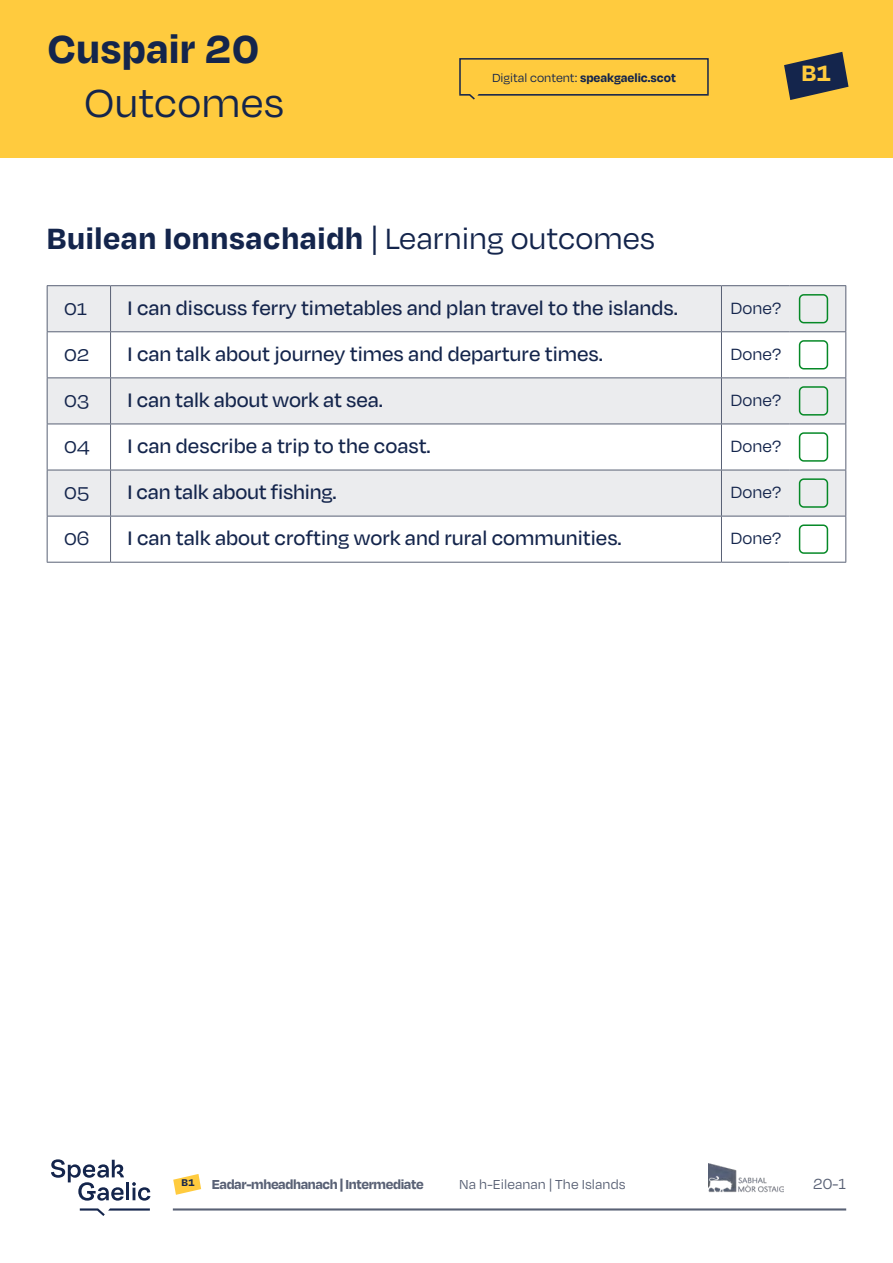
<style>
.page{position:relative;width:893px;height:1263px;background:#fff}
.page>*{position:absolute;margin:0;border:0;box-sizing:border-box;transform-origin:0 0}
.t1{font:700 45px "Degular";letter-spacing:.005em;color:#14254c}
.t2{font:45px "Degular";letter-spacing:.005em;color:#14254c}
.t3{font:700 33.75px "Degular";letter-spacing:.02em;color:#14254c}
.t4{font:700 25.5px "Degular";color:#ffcb3e}
.t5{font:500 22.5px "Degular";color:#14254c}
.t6{font:22.5px "Degular";color:#14254c}
.t7{font:18.75px "Degular";letter-spacing:.005em;color:#14254c}
.t8{font:16.8px "Degular";color:#596175}
.t9{font:700 15px "Degular";letter-spacing:-.025em;color:#596175}
.t10{font:15px "Degular";letter-spacing:.005em;color:#596175}
.t11{font:700 13.5px "Degular";color:#14254c}
.t12{font:700 11.25px "Degular";color:#14254c}
.s1{font-weight:400}
</style>
<div class="page">
<img style="left:709px;top:1163px;width:75px;height:29px">
<hr style="left:126px;top:1182px;width:3px;height:18px;background:#14254c">
<svg style="left:132px;top:1182px;width:19px;height:18px"></svg>
<svg style="left:51px;top:1159px;width:73px;height:41px"></svg>
<svg style="left:80px;top:1208px;width:70px;height:8px"></svg>
<hr style="left:173px;top:1208px;width:673px;height:2px;background:#596175">
<svg style="left:173px;top:1174px;width:28px;height:21px"></svg>
<div style="left:0;top:0;width:893px;height:157px;background:#ffcb3e"></div>
<div style="left:459px;top:58px;width:250px;height:38px;border:2px solid #14254c"></div>
<svg style="left:459px;top:94px;width:250px;height:6px"></svg>
<svg style="left:784px;top:52px;width:64px;height:48px"></svg>
<div style="left:48px;top:286px;width:797px;height:45px;background:#ebecee"></div>
<svg style="left:48px;top:332px;width:797px;height:230px"></svg>
<hr style="left:47px;top:285px;width:64px;height:1px;background:#596175">
<hr style="left:47px;top:286px;width:1px;height:45px;background:#596175">
<hr style="left:111px;top:285px;width:610px;height:1px;background:#596175">
<hr style="left:110px;top:286px;width:1px;height:45px;background:#596175">
<hr style="left:721px;top:285px;width:69px;height:1px;background:#596175">
<hr style="left:721px;top:286px;width:1px;height:45px;background:#596175">
<hr style="left:790px;top:285px;width:56px;height:1px;background:#596175">
<hr style="left:845px;top:286px;width:1px;height:45px;background:#596175">
<hr style="left:47px;top:331px;width:64px;height:1px;background:#596175">
<hr style="left:47px;top:332px;width:1px;height:45px;background:#596175">
<hr style="left:111px;top:331px;width:610px;height:1px;background:#596175">
<hr style="left:110px;top:332px;width:1px;height:45px;background:#596175">
<hr style="left:721px;top:331px;width:69px;height:1px;background:#596175">
<hr style="left:721px;top:332px;width:1px;height:45px;background:#596175">
<hr style="left:790px;top:331px;width:56px;height:1px;background:#596175">
<hr style="left:845px;top:332px;width:1px;height:45px;background:#596175">
<hr style="left:47px;top:377px;width:64px;height:1px;background:#596175">
<hr style="left:47px;top:378px;width:1px;height:46px;background:#596175">
<hr style="left:111px;top:377px;width:610px;height:1px;background:#596175">
<hr style="left:110px;top:378px;width:1px;height:46px;background:#596175">
<hr style="left:721px;top:377px;width:69px;height:1px;background:#596175">
<hr style="left:721px;top:378px;width:1px;height:46px;background:#596175">
<hr style="left:790px;top:377px;width:56px;height:1px;background:#596175">
<hr style="left:845px;top:378px;width:1px;height:46px;background:#596175">
<hr style="left:47px;top:424px;width:64px;height:1px;background:#596175">
<hr style="left:47px;top:424px;width:1px;height:46px;background:#596175">
<hr style="left:111px;top:424px;width:610px;height:1px;background:#596175">
<hr style="left:110px;top:424px;width:1px;height:46px;background:#596175">
<hr style="left:721px;top:424px;width:69px;height:1px;background:#596175">
<hr style="left:721px;top:424px;width:1px;height:46px;background:#596175">
<hr style="left:790px;top:424px;width:56px;height:1px;background:#596175">
<hr style="left:845px;top:424px;width:1px;height:46px;background:#596175">
<hr style="left:47px;top:470px;width:64px;height:1px;background:#596175">
<hr style="left:47px;top:470px;width:1px;height:46px;background:#596175">
<hr style="left:111px;top:470px;width:610px;height:1px;background:#596175">
<hr style="left:110px;top:470px;width:1px;height:46px;background:#596175">
<hr style="left:721px;top:470px;width:69px;height:1px;background:#596175">
<hr style="left:721px;top:470px;width:1px;height:46px;background:#596175">
<hr style="left:790px;top:470px;width:56px;height:1px;background:#596175">
<hr style="left:845px;top:470px;width:1px;height:46px;background:#596175">
<hr style="left:47px;top:516px;width:64px;height:1px;background:#596175">
<hr style="left:47px;top:516px;width:1px;height:46px;background:#596175">
<hr style="left:111px;top:516px;width:610px;height:1px;background:#596175">
<hr style="left:110px;top:516px;width:1px;height:46px;background:#596175">
<hr style="left:721px;top:516px;width:69px;height:1px;background:#596175">
<hr style="left:721px;top:516px;width:1px;height:46px;background:#596175">
<hr style="left:790px;top:516px;width:56px;height:1px;background:#596175">
<hr style="left:845px;top:516px;width:1px;height:46px;background:#596175">
<hr style="left:47px;top:562px;width:64px;height:1px;background:#596175">
<hr style="left:111px;top:562px;width:610px;height:1px;background:#596175">
<hr style="left:721px;top:562px;width:69px;height:1px;background:#596175">
<hr style="left:790px;top:562px;width:56px;height:1px;background:#596175">
<div style="left:799px;top:294px;width:29px;height:29px;border:2px solid #068927;border-radius:4px"></div>
<div style="left:799px;top:340px;width:29px;height:29px;border:2px solid #068927;border-radius:4px"></div>
<div style="left:799px;top:386px;width:29px;height:30px;border:2px solid #068927;border-radius:4px"></div>
<div style="left:799px;top:432px;width:29px;height:30px;border:2px solid #068927;border-radius:4px"></div>
<div style="left:799px;top:478px;width:29px;height:30px;border:2px solid #068927;border-radius:4px"></div>
<div style="left:799px;top:524px;width:29px;height:30px;border:2px solid #068927;border-radius:4px"></div>
<h1 class="t1" style="left:48px;top:21px;width:213px">Cuspair 20</h1>
<h1 class="t2" style="left:85px;top:76px;width:201px">Outcomes</h1>
<p class="t11" style="left:492px;top:69px;width:185px"><span class="s1">Digital content:</span> speakgaelic.scot</p>
<p class="t4" style="left:801px;top:57px;width:32px">B1</p>
<h2 class="t3" style="left:47px;top:217px;width:610px">Builean Ionnsachaidh <span class="s1">| Learning outcomes</span></h2>
<p class="t6" style="left:64px;top:294px;width:25px">01</p>
<p class="t5" style="left:128px;top:294px;width:552px">I can discuss ferry timetables and plan travel to the islands.</p>
<p class="t7" style="left:730px;top:297px;width:52px">Done?</p>
<p class="t6" style="left:64px;top:340px;width:27px">02</p>
<p class="t5" style="left:128px;top:340px;width:477px">I can talk about journey times and departure times.</p>
<p class="t7" style="left:730px;top:343px;width:52px">Done?</p>
<p class="t6" style="left:64px;top:386px;width:27px">03</p>
<p class="t5" style="left:128px;top:386px;width:257px">I can talk about work at sea.</p>
<p class="t7" style="left:730px;top:389px;width:52px">Done?</p>
<p class="t6" style="left:64px;top:432px;width:27px">04</p>
<p class="t5" style="left:128px;top:432px;width:305px">I can describe a trip to the coast.</p>
<p class="t7" style="left:730px;top:435px;width:52px">Done?</p>
<p class="t6" style="left:64px;top:479px;width:27px">05</p>
<p class="t5" style="left:128px;top:478px;width:211px">I can talk about fishing.</p>
<p class="t7" style="left:730px;top:481px;width:52px">Done?</p>
<p class="t6" style="left:64px;top:525px;width:27px">06</p>
<p class="t5" style="left:128px;top:524px;width:496px">I can talk about crofting work and rural communities.</p>
<p class="t7" style="left:730px;top:527px;width:52px">Done?</p>
<p class="t12" style="left:182px;top:1176px;width:15px">B1</p>
<p class="t9" style="left:212px;top:1174px;width:213px">Eadar-mheadhanach | Intermediate</p>
<p class="t10" style="left:459px;top:1175px;width:168px">Na h-Eileanan | The Islands</p>
<p class="t8" style="left:813px;top:1174px;width:34px">20-1</p>
</div>
